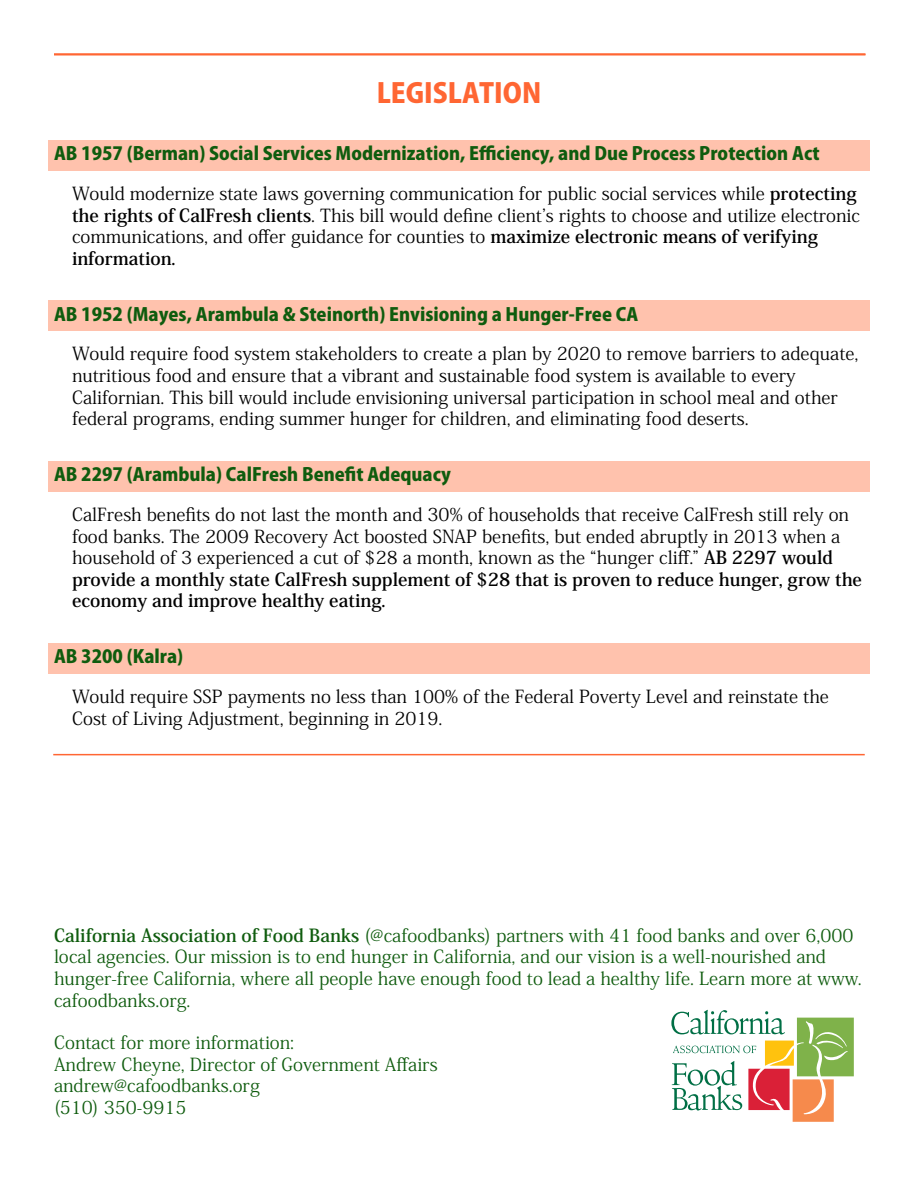
<style>
.page{position:relative;width:918px;height:1188px;background:#fff}
.page>*{position:absolute;margin:0;border:0;box-sizing:border-box;transform-origin:0 0}
.t1{font:800 27px "Koz Go Pr 6 N";color:#f63}
.t2{font:18px/21.6px "Koz Min Pr 6 N";color:#000}
.t3{font:18px/21.6px "Koz Min Pr 6 N";color:#0f5c0e}
.t4{font:800 18px "Koz Go Pr 6 N";color:#0f5c0e}
.s1{font-weight:700}
</style>
<div class="page">
<div style="left:48px;top:140px;width:822px;height:30px;background:#ffc2ad"></div>
<div style="left:48px;top:300px;width:822px;height:31px;background:#ffc2ad"></div>
<div style="left:48px;top:461px;width:822px;height:30px;background:#ffc2ad"></div>
<div style="left:48px;top:643px;width:822px;height:30px;background:#ffc2ad"></div>
<hr style="left:53px;top:754px;width:812px;height:1px;background:#f63">
<hr style="left:54px;top:54px;width:812px;height:2px;background:#f63">
<svg style="left:671px;top:1010px;width:183px;height:112px"></svg>
<hr style="left:54px;top:53px;width:812px;height:2px;background:#f63">
<h1 class="t1" style="left:377px;top:78px;width:166px">LEGISLATION</h1>
<p class="t4" style="left:54px;top:144px;width:767px">AB 1957 (Berman) Social Services Modernization, Efficiency, and Due Process Protection Act</p>
<p class="t2" style="left:72px;top:183px;width:790px">Would modernize state laws governing communication for public social services while <span class="s1">protecting the rights of CalFresh clients</span>. This bill would define client’s rights to choose and utilize electronic communications, and offer guidance for counties to <span class="s1">maximize electronic means of verifying information.</span></p>
<p class="t4" style="left:54px;top:304px;width:586px">AB 1952 (Mayes, Arambula &amp; Steinorth) Envisioning a Hunger-Free CA</p>
<p class="t2" style="left:72px;top:343px;width:788px">Would require food system stakeholders to create a plan by 2020 to remove barriers to adequate, nutritious food and ensure that a vibrant and sustainable food system is available to every Californian. This bill would include envisioning universal participation in school meal and other federal programs, ending summer hunger for children, and eliminating food deserts.</p>
<p class="t4" style="left:54px;top:465px;width:398px">AB 2297 (Arambula) CalFresh Benefit Adequacy</p>
<p class="t2" style="left:72px;top:504px;width:791px">CalFresh benefits do not last the month and 30% of households that receive CalFresh still rely on food banks. The 2009 Recovery Act boosted SNAP benefits, but ended abruptly in 2013 when a household of 3 experienced a cut of $28 a month, known as the “hunger cliff.” <span class="s1">AB 2297 would provide a monthly state CalFresh supplement of $28 that is proven to reduce hunger, grow the economy and improve healthy eating.</span></p>
<p class="t4" style="left:54px;top:647px;width:131px">AB 3200 (Kalra)</p>
<p class="t2" style="left:72px;top:686px;width:758px">Would require SSP payments no less than 100% of the Federal Poverty Level and reinstate the<br>Cost of Living Adjustment, beginning in 2019.</p>
<p class="t3" style="left:54px;top:925px;width:809px"><span class="s1">California Association of Food Banks</span> (@cafoodbanks) partners with 41 food banks and over 6,000 local agencies. Our mission is to end hunger in California, and our vision is a well-nourished and hunger-free California, where all people have enough food to lead a healthy life. Learn more at www. cafoodbanks.org.</p>
<p class="t3" style="left:54px;top:1032px;width:385px">Contact for more information:<br>Andrew Cheyne, Director of Government Affairs andrew@cafoodbanks.org<br>(510) 350-9915</p>
</div>
